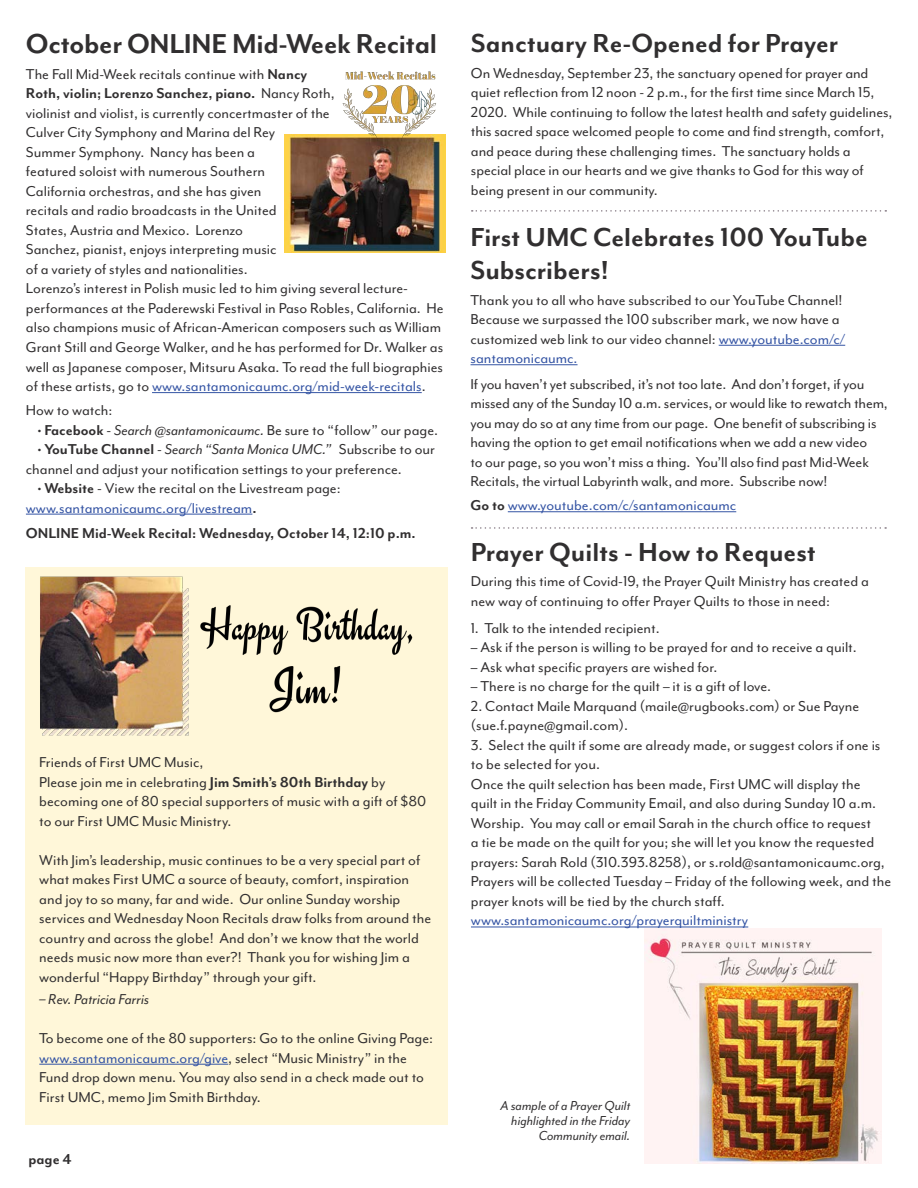
<style>
.page{position:relative;width:918px;height:1188px;background:#fff}
.page>*{position:absolute;margin:0;border:0;box-sizing:border-box;transform-origin:0 0}
.t1{font:700 31.5px "Mr Eaves Mod OT";letter-spacing:-.01em;color:#312f30}
.t2{font:700 30px/33px "Mr Eaves Mod OT";color:#312f30}
.t3{font:16.5px/19.5px "Mr Eaves Mod OT";color:#312f30}
.t4{font:16.5px "Mr Eaves Mod OT";color:#3454a4}
.t5{font:700 16.5px "Mr Eaves Mod OT";color:#312f30}
.t6{font:italic 16.5px "Mr Eaves Mod OT";color:#312f30}
.t7{font:italic 15px "Mr Eaves Mod OT";color:#312f30}
.s1{font-weight:700}
.s2{color:#3454a4}
.s3{font-style:italic}
.s4{font-weight:700;color:#312f30}
</style>
<div class="page">
<hr style="left:152px;top:392px;width:270px;height:1px;background:#3454a4">
<hr style="left:26px;top:514px;width:226px;height:1px;background:#3454a4">
<hr style="left:719px;top:345px;width:126px;height:1px;background:#3454a4">
<hr style="left:471px;top:364px;width:107px;height:1px;background:#3454a4">
<hr style="left:508px;top:511px;width:228px;height:1px;background:#3454a4">
<svg style="left:472px;top:527px;width:414px;height:2px"></svg>
<img style="left:284px;top:134px;width:161px;height:119px">
<img style="left:341px;top:71px;width:103px;height:69px">
<div style="left:26px;top:567px;width:422px;height:558px;background:#fff7d9"></div>
<img style="left:40px;top:576px;width:373px;height:160px">
<hr style="left:39px;top:1064px;width:189px;height:1px;background:#3454a4">
<hr style="left:471px;top:927px;width:277px;height:1px;background:#3454a4">
<img style="left:645px;top:929px;width:236px;height:234px">
<svg style="left:472px;top:210px;width:414px;height:2px"></svg>
<p class="t1" style="left:26px;top:27px;width:413px">October ONLINE Mid-Week Recital</p>
<p class="t3" style="left:26px;top:65px;width:419px">The Fall Mid-Week recitals continue with <span class="s1">Nancy<br>Roth, violin; Lorenzo Sanchez, piano.</span> Nancy Roth,<br>violinist and violist, is currently concertmaster of the<br>Culver City Symphony and Marina del Rey<br>Summer Symphony. Nancy has been a<br>featured soloist with numerous Southern<br>California orchestras, and she has given<br>recitals and radio broadcasts in the United<br>States, Austria and Mexico. Lorenzo<br>Sanchez, pianist, enjoys interpreting music<br>of a variety of styles and nationalities.<br>Lorenzo’s interest in Polish music led to him giving several lecture&shy;performances at the Paderewski Festival in Paso Robles, California. He also champions music of African-American composers such as William Grant Still and George Walker, and he has performed for Dr. Walker as well as Japanese composer, Mitsuru Asaka. To read the full biographies of these artists, go to <span class="s2">www.santamonicaumc.org/mid-week-recitals</span>.</p>
<p class="t3" style="left:26px;top:401px;width:88px">How to watch:</p>
<p class="t3" style="left:37px;top:420px;width:402px">• <span class="s1">Facebook</span> - <span class="s3">Search @santamonicaumc.</span> Be sure to “follow” our page.</p>
<p class="t3" style="left:26px;top:440px;width:411px;text-indent:11px">• <span class="s1">YouTube Channel</span> - <span class="s3">Search “Santa Monica UMC.”</span> Subscribe to our channel and adjust your notification settings to your preference.</p>
<p class="t3" style="left:37px;top:479px;width:305px">• <span class="s1">Website</span> - View the recital on the Livestream page:</p>
<p class="t4" style="left:26px;top:499px;width:232px">www.santamonicaumc.org/livestream<span class="s4">.</span></p>
<p class="t5" style="left:26px;top:524px;width:391px">ONLINE Mid-Week Recital: Wednesday, October 14, 12:10 p.m.</p>
<p class="t3" style="left:39px;top:753px;width:166px">Friends of First UMC Music,</p>
<p class="t3" style="left:39px;top:772px;width:389px">Please join me in celebrating <span class="s1">Jim Smith’s 80th Birthday</span> by becoming one of 80 special supporters of music with a gift of $80 to our First UMC Music Ministry.</p>
<p class="t3" style="left:39px;top:850px;width:394px">With Jim’s leadership, music continues to be a very special part of what makes First UMC a source of beauty, comfort, inspiration and joy to so many, far and wide. Our online Sunday worship services and Wednesday Noon Recitals draw folks from around the country and across the globe! And don’t we know that the world needs music now more than ever?! Thank you for wishing Jim a wonderful “Happy Birthday” through your gift.</p>
<p class="t6" style="left:39px;top:990px;width:111px">– Rev. Patricia Farris</p>
<p class="t3" style="left:39px;top:1029px;width:395px">To become one of the 80 supporters: Go to the online Giving Page:</p>
<p class="t3" style="left:39px;top:1048px;width:386px"><span class="s2">www.santamonicaumc.org/give</span>, select “Music Ministry” in the<br>Fund drop down menu. You may also send in a check made out to<br>First UMC, memo Jim Smith Birthday.</p>
<p class="t5" style="left:28px;top:1150px;width:45px">page 4</p>
<p class="t2" style="left:471px;top:27px;width:369px">Sanctuary Re-Opened for Prayer</p>
<p class="t3" style="left:471px;top:63px;width:423px">On Wednesday, September 23, the sanctuary opened for prayer and quiet reflection from 12 noon - 2 p.m., for the first time since March 15, 2020. While continuing to follow the latest health and safety guidelines, this sacred space welcomed people to come and find strength, comfort, and peace during these challenging times. The sanctuary holds a special place in our hearts and we give thanks to God for this way of being present in our community.</p>
<p class="t2" style="left:471px;top:221px;width:399px">First UMC Celebrates 100 YouTube<br>Subscribers!</p>
<p class="t3" style="left:471px;top:290px;width:376px">Thank you to all who have subscribed to our YouTube Channel!<br>Because we surpassed the 100 subscriber mark, we now have a customized web link to our video channel: <span class="s2">www.youtube.com/c/ santamonicaumc.</span></p>
<p class="t3" style="left:471px;top:374px;width:419px">If you haven’t yet subscribed, it’s not too late. And don’t forget, if you missed any of the Sunday 10 a.m. services, or would like to rewatch them, you may do so at any time from our page. One benefit of subscribing is having the option to get email notifications when we add a new video<br>to our page, so you won’t miss a thing. You’ll also find past Mid-Week Recitals, the virtual Labyrinth walk, and more. Subscribe now!</p>
<p class="t4" style="left:471px;top:496px;width:267px"><span class="s4">Go to</span> www.youtube.com/c/santamonicaumc</p>
<p class="t2" style="left:471px;top:536px;width:347px">Prayer Quilts - How to Request</p>
<p class="t3" style="left:471px;top:572px;width:399px">During this time of Covid-19, the Prayer Quilt Ministry has created a new way of continuing to offer Prayer Quilts to those in need:</p>
<p class="t3" style="left:471px;top:618px;width:190px">1. Talk to the intended recipient.</p>
<p class="t3" style="left:471px;top:638px;width:387px">– Ask if the person is willing to be prayed for and to receive a quilt.</p>
<p class="t3" style="left:471px;top:657px;width:248px">– Ask what specific prayers are wished for.</p>
<p class="t3" style="left:471px;top:677px;width:302px">– There is no charge for the quilt – it is a gift of love.</p>
<p class="t3" style="left:471px;top:696px;width:390px">2. Contact Maile Marquand (maile@rugbooks.com) or Sue Payne (sue.f.payne@gmail.com).</p>
<p class="t3" style="left:471px;top:735px;width:411px">3. Select the quilt if some are already made, or suggest colors if one is to be selected for you.</p>
<p class="t3" style="left:471px;top:774px;width:422px">Once the quilt selection has been made, First UMC will display the quilt in the Friday Community Email, and also during Sunday 10 a.m.<br>Worship. You may call or email Sarah in the church office to request<br>a tie be made on the quilt for you; she will let you know the requested prayers: Sarah Rold (310.393.8258), or s.rold@santamonicaumc.org, Prayers will be collected Tuesday – Friday of the following week, and the prayer knots will be tied by the church staff.</p>
<p class="t4" style="left:471px;top:912px;width:279px">www.santamonicaumc.org/prayerquiltministry</p>
<p class="t7" style="left:501px;top:1098px;width:131px">A sample of a Prayer Quilt</p>
<p class="t7" style="left:511px;top:1113px;width:121px">highlighted in the Friday</p>
<p class="t7" style="left:539px;top:1128px;width:93px">Community email.</p>
</div>
